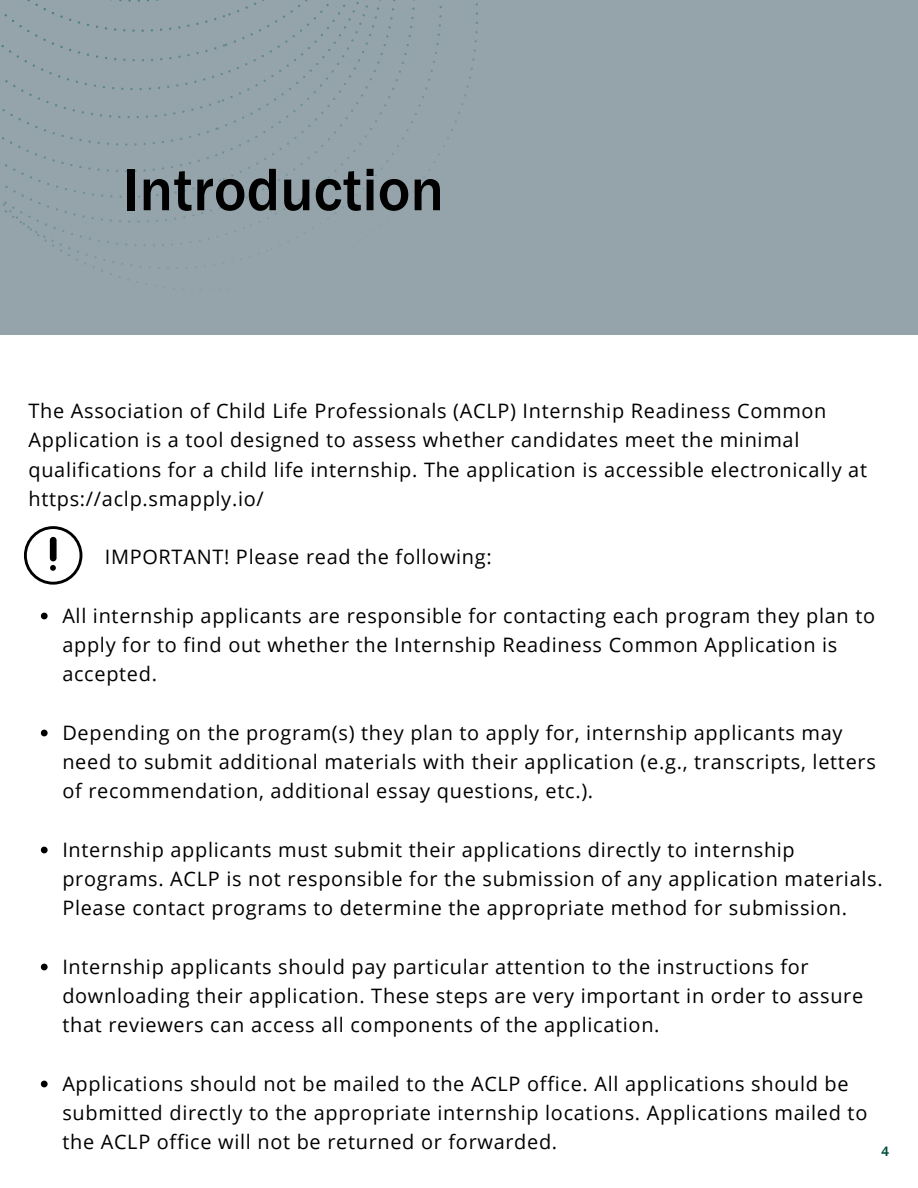
<style>
.page{position:relative;width:918px;height:1188px;background:#fff}
.page>*{position:absolute;margin:0;border:0;box-sizing:border-box;transform-origin:0 0}
.t1{font:500 62.1px "Franklin Gothic";color:#000}
.t2{font:19.95px/29.2px "Open Sans";letter-spacing:.035em;color:#000}
.t3{font:500 14.1px "Franklin Gothic";color:#084d3f}
</style>
<div class="page">
<div style="left:0;top:0;width:918px;height:335px;background:#95a3ab"></div>
<svg style="left:41px;top:613px;width:7px;height:6px"></svg>
<svg style="left:41px;top:730px;width:7px;height:6px"></svg>
<svg style="left:41px;top:847px;width:7px;height:6px"></svg>
<svg style="left:41px;top:964px;width:7px;height:6px"></svg>
<svg style="left:41px;top:1081px;width:7px;height:6px"></svg>
<svg style="left:1px;top:0;width:477px;height:288px"></svg>
<svg style="left:24px;top:526px;width:58px;height:59px"></svg>
<p class="t1" style="left:123px;top:153px;width:323px">Introduction</p>
<p class="t2" style="left:28px;top:396px;width:840px">The Association of Child Life Professionals (ACLP) Internship Readiness Common Application is a tool designed to assess whether candidates meet the minimal qualifications for a child life internship. The application is accessible electronically at https://aclp.smapply.io/</p>
<p class="t2" style="left:105px;top:542px;width:388px">IMPORTANT! Please read the following:</p>
<p class="t2" style="left:62px;top:600px;width:814px">All internship applicants are responsible for contacting each program they plan to apply for to find out whether the Internship Readiness Common Application is accepted.</p>
<p class="t2" style="left:62px;top:717px;width:815px">Depending on the program(s) they plan to apply for, internship applicants may need to submit additional materials with their application (e.g., transcripts, letters of recommendation, additional essay questions, etc.).</p>
<p class="t2" style="left:62px;top:834px;width:822px">Internship applicants must submit their applications directly to internship programs. ACLP is not responsible for the submission of any application materials.<br>Please contact programs to determine the appropriate method for submission.</p>
<p class="t2" style="left:62px;top:951px;width:802px">Internship applicants should pay particular attention to the instructions for downloading their application. These steps are very important in order to assure that reviewers can access all components of the application.</p>
<p class="t2" style="left:62px;top:1068px;width:807px">Applications should not be mailed to the ACLP office. All applications should be submitted directly to the appropriate internship locations. Applications mailed to the ACLP office will not be returned or forwarded.</p>
<p class="t3" style="left:881px;top:1143px;width:10px">4</p>
</div>
